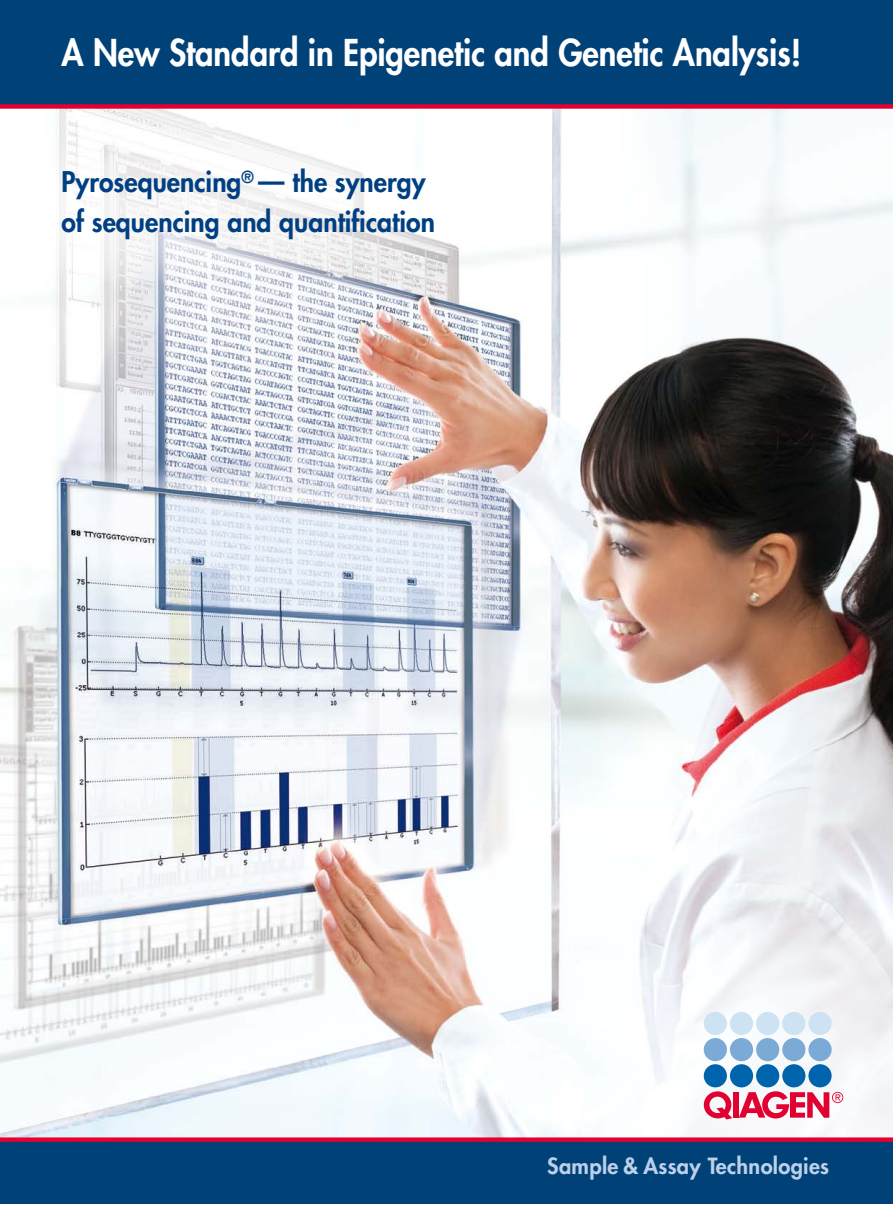
<style>
.page{position:relative;width:893px;height:1212px;background:#fff}
.page>*{position:absolute;margin:0;border:0;box-sizing:border-box;transform-origin:0 0}
.t1{font:800 36px "Futura";color:#fff;scale:.91 1}
.t2{font:800 27.75px/39.5px "Futura";color:#003f81;scale:.95 1}
.t3{font:800 21.75px "Futura";letter-spacing:.015em;color:#bcd0e9}
</style>
<div class="page">
<img style="left:0;top:109px;width:893px;height:1028px">
<svg style="left:583px;top:891px;width:310px;height:313px"></svg>
<svg style="left:0;top:138px;width:438px;height:147px"></svg>
<div style="left:0;top:0;width:893px;height:106px;background:#004178"></div>
<div style="left:0;top:1140px;width:893px;height:63px;background:#004178"></div>
<div style="left:704px;top:1064px;width:23px;height:23px;background:#0064ad;border-radius:50%"></div>
<div style="left:730px;top:1064px;width:23px;height:23px;background:#0064ad;border-radius:50%"></div>
<div style="left:756px;top:1064px;width:23px;height:23px;background:#0064ad;border-radius:50%"></div>
<div style="left:782px;top:1064px;width:23px;height:23px;background:#0064ad;border-radius:50%"></div>
<div style="left:808px;top:1064px;width:24px;height:23px;background:#0064ad;border-radius:50%"></div>
<div style="left:704px;top:1038px;width:23px;height:23px;background:#7caad6;border-radius:50%"></div>
<div style="left:730px;top:1038px;width:23px;height:23px;background:#7caad6;border-radius:50%"></div>
<div style="left:756px;top:1038px;width:23px;height:23px;background:#7caad6;border-radius:50%"></div>
<div style="left:782px;top:1038px;width:23px;height:23px;background:#7caad6;border-radius:50%"></div>
<div style="left:808px;top:1038px;width:24px;height:23px;background:#7caad6;border-radius:50%"></div>
<div style="left:704px;top:1012px;width:23px;height:23px;background:#cde3f4;border-radius:50%"></div>
<div style="left:730px;top:1012px;width:23px;height:23px;background:#cde3f4;border-radius:50%"></div>
<div style="left:756px;top:1012px;width:23px;height:23px;background:#cde3f4;border-radius:50%"></div>
<div style="left:782px;top:1012px;width:23px;height:23px;background:#cde3f4;border-radius:50%"></div>
<div style="left:808px;top:1012px;width:24px;height:23px;background:#cde3f4;border-radius:50%"></div>
<svg style="left:703px;top:1091px;width:29px;height:28px"></svg>
<div style="left:733px;top:1092px;width:6px;height:25px;background:#e20030"></div>
<svg style="left:739px;top:1091px;width:104px;height:27px"></svg>
<div style="left:0;top:104px;width:893px;height:5px;background:#e20030"></div>
<div style="left:0;top:1137px;width:893px;height:5px;background:#e20030"></div>
<p class="t1" style="left:62px;top:29px;width:814px">A New Standard in Epigenetic and Genetic Analysis!</p>
<p class="t2" style="left:62px;top:162px;width:394px">Pyrosequencing<sup>®</sup> — the synergy of sequencing and quantification</p>
<p class="t3" style="left:547px;top:1151px;width:283px">Sample &amp; Assay Technologies</p>
</div>
